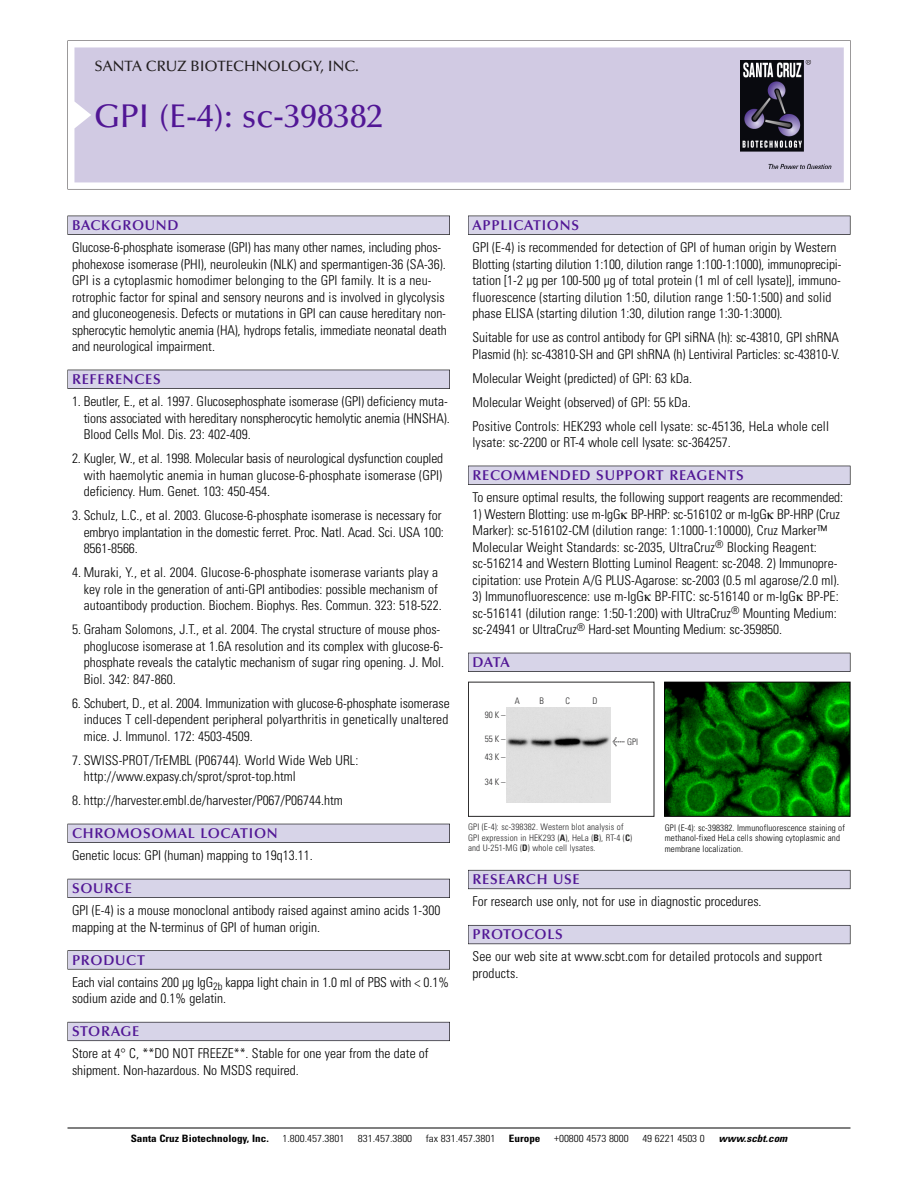
<style>
.page{position:relative;width:918px;height:1188px;background:#fff}
.page>*{position:absolute;margin:0;border:0;box-sizing:border-box;transform-origin:0 0}
.t1{font:500 33px "Optima";color:#511695}
.t2{font:500 15px "Optima";color:#231f20}
.t3{font:600 14.25px "Optima";letter-spacing:.05em;color:#511695}
.t4{font:300 condensed 13.5px/16.5px "Univers";color:#000}
.t5{font:300 condensed 10.2px "Univers";color:#000;scale:1.1 1}
.t6{font:700 condensed 10.2px "Univers";color:#000;scale:1.1 1}
.t7{font:italic 700 condensed 10.2px "Univers";color:#000;scale:1.1 1}
.t8{font:300 condensed 9px/10.5px "Univers";letter-spacing:.015em;color:#272627}
.t9{font:300 condensed 9px/10.5px "Univers";letter-spacing:.015em;color:#000}
.s1{font-family:"Meta Plus";font-weight:400;font-stretch:normal;font-size:10.5px}
.s2{font-weight:700}
</style>
<div class="page">
<svg style="left:74px;top:41px;width:777px;height:148px"></svg>
<div style="left:74px;top:47px;width:770px;height:135px;background:#d1cae3"></div>
<img style="left:741px;top:60px;width:90px;height:108px">
<div style="left:68px;top:216px;width:382px;height:19px;background:#535256"></div>
<div style="left:68px;top:216px;width:381px;height:18px;background:#d7d4e8"></div>
<div style="left:68px;top:370px;width:382px;height:19px;background:#525156"></div>
<div style="left:68px;top:370px;width:381px;height:18px;background:#d7d4e8"></div>
<div style="left:68px;top:824px;width:382px;height:19px;background:#515057"></div>
<div style="left:68px;top:824px;width:381px;height:18px;background:#d7d4e8"></div>
<div style="left:68px;top:879px;width:382px;height:19px;background:#535259"></div>
<div style="left:68px;top:879px;width:381px;height:18px;background:#d7d4e8"></div>
<svg style="left:68px;top:950px;width:382px;height:20px"></svg>
<div style="left:68px;top:951px;width:381px;height:18px;background:#d7d4e8"></div>
<div style="left:68px;top:1022px;width:382px;height:19px;background:#64626c"></div>
<div style="left:68px;top:1022px;width:381px;height:18px;background:#d7d4e8"></div>
<div style="left:468px;top:216px;width:382px;height:19px;background:#535256"></div>
<div style="left:468px;top:216px;width:382px;height:18px;background:#d7d4e8"></div>
<div style="left:468px;top:466px;width:382px;height:19px;background:#525156"></div>
<div style="left:468px;top:466px;width:382px;height:18px;background:#d7d4e8"></div>
<div style="left:468px;top:653px;width:382px;height:19px;background:#515057"></div>
<div style="left:468px;top:653px;width:382px;height:18px;background:#d7d4e8"></div>
<div style="left:468px;top:870px;width:382px;height:19px;background:#686770"></div>
<div style="left:468px;top:871px;width:382px;height:18px;background:#d7d4e8"></div>
<div style="left:468px;top:925px;width:382px;height:19px;background:#5e5d65"></div>
<div style="left:468px;top:926px;width:382px;height:18px;background:#d7d4e8"></div>
<hr style="left:68px;top:1128px;width:782px;height:1px;background:#000">
<div style="left:468px;top:682px;width:186px;height:135px;border:1px solid #272627"></div>
<img style="left:507px;top:707px;width:103px;height:95px">
<img style="left:666px;top:684px;width:182px;height:131px">
<div style="left:664px;top:682px;width:186px;height:135px;border:1px solid #000"></div>
<p class="t2" style="left:94px;top:60px;width:266px">SANTA CRUZ BIOTECHNOLOGY, INC.</p>
<p class="t1" style="left:94px;top:102px;width:290px">GPI (E-4): sc-398382</p>
<p class="t3" style="left:72px;top:219px;width:108px">BACKGROUND</p>
<p class="t4" style="left:72px;top:240px;width:376px">Glucose-6-phosphate isomerase (GPI) has many other names, including phos&shy;phohexose isomerase (PHI), neuroleukin (NLK) and spermantigen-36 (SA-36).<br>GPI is a cytoplasmic homodimer belonging to the GPI family. It is a neu&shy;rotrophic factor for spinal and sensory neurons and is involved in glycolysis and gluconeogenesis. Defects or mutations in GPI can cause hereditary non&shy;spherocytic hemolytic anemia (HA), hydrops fetalis, immediate neonatal death and neurological impairment.</p>
<p class="t3" style="left:72px;top:373px;width:90px">REFERENCES</p>
<p class="t4" style="left:84px;top:394px;width:368px;text-indent:-12px">1. Beutler, E., et al. 1997. Glucosephosphate isomerase (GPI) deficiency muta&shy;tions associated with hereditary nonspherocytic hemolytic anemia (HNSHA).<br>Blood Cells Mol. Dis. 23: 402-409.</p>
<p class="t4" style="left:84px;top:451px;width:361px;text-align:justify;text-indent:-12px">2. Kugler, W., et al. 1998. Molecular basis of neurological dysfunction coupled with haemolytic anemia in human glucose-6-phosphate isomerase (GPI) deficiency. Hum. Genet. 103: 450-454.</p>
<p class="t4" style="left:84px;top:508px;width:362px;text-indent:-12px">3. Schulz, L.C., et al. 2003. Glucose-6-phosphate isomerase is necessary for embryo implantation in the domestic ferret. Proc. Natl. Acad. Sci. USA 100:<br>8561-8566.</p>
<p class="t4" style="left:84px;top:565px;width:360px;text-indent:-12px">4. Muraki, Y., et al. 2004. Glucose-6-phosphate isomerase variants play a key role in the generation of anti-GPI antibodies: possible mechanism of autoantibody production. Biochem. Biophys. Res. Commun. 323: 518-522.</p>
<p class="t4" style="left:84px;top:622px;width:362px;text-indent:-12px">5. Graham Solomons, J.T., et al. 2004. The crystal structure of mouse phos&shy;phoglucose isomerase at 1.6A resolution and its complex with glucose-6- phosphate reveals the catalytic mechanism of sugar ring opening. J. Mol.<br>Biol. 342: 847-860.</p>
<p class="t4" style="left:84px;top:696px;width:368px;text-align:justify;text-indent:-12px">6. Schubert, D., et al. 2004. Immunization with glucose-6-phosphate isomerase induces T cell-dependent peripheral polyarthritis in genetically unaltered mice. J. Immunol. 172: 4503-4509.</p>
<p class="t4" style="left:84px;top:753px;width:276px;text-indent:-12px">7. SWISS-PROT/TrEMBL (P06744). World Wide Web URL: http://www.expasy.ch/sprot/sprot-top.html</p>
<p class="t4" style="left:72px;top:793px;width:272px">8. http://harvester.embl.de/harvester/P067/P06744.htm</p>
<p class="t3" style="left:72px;top:827px;width:207px">CHROMOSOMAL LOCATION</p>
<p class="t4" style="left:72px;top:849px;width:242px">Genetic locus: GPI (human) mapping to 19q13.11.</p>
<p class="t3" style="left:72px;top:882px;width:61px">SOURCE</p>
<p class="t4" style="left:72px;top:904px;width:370px">GPI (E-4) is a mouse monoclonal antibody raised against amino acids 1-300 mapping at the N-terminus of GPI of human origin.</p>
<p class="t3" style="left:72px;top:954px;width:74px">PRODUCT</p>
<p class="t4" style="left:72px;top:975px;width:379px">Each vial contains 200 µg IgG<sub>2b</sub> kappa light chain in 1.0 ml of PBS with &lt; 0.1% sodium azide and 0.1% gelatin.</p>
<p class="t3" style="left:72px;top:1026px;width:69px">STORAGE</p>
<p class="t4" style="left:72px;top:1047px;width:358px">Store at 4° C, **DO NOT FREEZE**. Stable for one year from the date of shipment. Non-hazardous. No MSDS required.</p>
<p class="t3" style="left:473px;top:219px;width:108px">APPLICATIONS</p>
<p class="t4" style="left:473px;top:240px;width:371px">GPI (E-4) is recommended for detection of GPI of human origin by Western Blotting (starting dilution 1:100, dilution range 1:100-1:1000), immunoprecipi&shy;tation [1-2 µg per 100-500 µg of total protein (1 ml of cell lysate)], immuno&shy;fluorescence (starting dilution 1:50, dilution range 1:50-1:500) and solid phase ELISA (starting dilution 1:30, dilution range 1:30-1:3000).</p>
<p class="t4" style="left:473px;top:330px;width:369px">Suitable for use as control antibody for GPI siRNA (h): sc-43810, GPI shRNA<br>Plasmid (h): sc-43810-SH and GPI shRNA (h) Lentiviral Particles: sc-43810-V.</p>
<p class="t4" style="left:473px;top:371px;width:221px">Molecular Weight (predicted) of GPI: 63 kDa.</p>
<p class="t4" style="left:473px;top:395px;width:220px">Molecular Weight (observed) of GPI: 55 kDa.</p>
<p class="t4" style="left:473px;top:419px;width:358px">Positive Controls: HEK293 whole cell lysate: sc-45136, HeLa whole cell lysate: sc-2200 or RT-4 whole cell lysate: sc-364257.</p>
<p class="t3" style="left:473px;top:469px;width:273px">RECOMMENDED SUPPORT REAGENTS</p>
<p class="t4" style="left:473px;top:490px;width:372px">To ensure optimal results, the following support reagents are recommended:</p>
<p class="t4" style="left:473px;top:507px;width:369px">1) Western Blotting: use m-IgG BP-HRP: sc-516102 or m-IgG BP-HRP (Cruz Marker): sc-516102-CM (dilution range: 1:1000-1:10000), Cruz Marker™ Molecular Weight Standards: sc-2035, UltraCruz<sup>®</sup> Blocking Reagent: sc-516214 and Western Blotting Luminol Reagent: sc-2048. 2) Immunopre&shy;cipitation: use Protein A/G PLUS-Agarose: sc-2003 (0.5 ml agarose/2.0 ml).</p>
<p class="t4" style="left:473px;top:589px;width:368px">3) Immunofluorescence: use m-IgG BP-FITC: sc-516140 or m-IgG BP-PE: sc-516141 (dilution range: 1:50-1:200) with UltraCruz<sup>®</sup> Mounting Medium: sc-24941 or UltraCruz<sup>®</sup> Hard-set Mounting Medium: sc-359850.</p>
<p class="t3" style="left:473px;top:656px;width:39px">DATA</p>
<p class="t8" style="left:485px;top:711px;width:22px">90K–</p>
<p class="t8" style="left:485px;top:731px;width:22px;line-height:17.9px">55K–<br>43K–</p>
<p class="t8" style="left:485px;top:778px;width:22px">34K–</p>
<p class="t8" style="left:515px;top:696px;width:7px">A</p>
<p class="t8" style="left:540px;top:696px;width:6px">B</p>
<p class="t8" style="left:565px;top:696px;width:6px">C</p>
<p class="t8" style="left:592px;top:696px;width:7px">D</p>
<p class="t8" style="left:612px;top:737px;width:27px"><span class="s1">&lt;</span> GPI</p>
<p class="t8" style="left:468px;top:823px;width:166px">GPI (E-4): sc-398382. Western blot analysis of<br>GPI expression in HEK293 (<span class="s2">A</span>), HeLa (<span class="s2">B</span>), RT-4 (<span class="s2">C</span>) and U-251-MG (<span class="s2">D</span>) whole cell lysates.</p>
<p class="t9" style="left:665px;top:823px;width:182px">GPI (E-4): sc-398382. Immunofluorescence staining of methanol-fixed HeLa cells showing cytoplasmic and membrane localization.</p>
<p class="t3" style="left:473px;top:874px;width:109px">RESEARCH USE</p>
<p class="t4" style="left:473px;top:895px;width:291px">For research use only, not for use in diagnostic procedures.</p>
<p class="t3" style="left:473px;top:929px;width:92px">PROTOCOLS</p>
<p class="t4" style="left:473px;top:950px;width:351px">See our web site at www.scbt.com for detailed protocols and support products.</p>
<p class="t6" style="left:131px;top:1135px;width:127px">Santa Cruz Biotechnology, Inc.</p>
<p class="t5" style="left:282px;top:1135px;width:58px">1.800.457.3801</p>
<p class="t5" style="left:358px;top:1135px;width:51px">831.457.3800</p>
<p class="t5" style="left:426px;top:1135px;width:65px">fax 831.457.3801</p>
<p class="t6" style="left:509px;top:1135px;width:30px">Europe</p>
<p class="t5" style="left:554px;top:1135px;width:69px">+00800 4573 8000</p>
<p class="t5" style="left:642px;top:1135px;width:58px">49 6221 4503 0</p>
<p class="t7" style="left:719px;top:1135px;width:66px">www.scbt.com</p>
</div>
